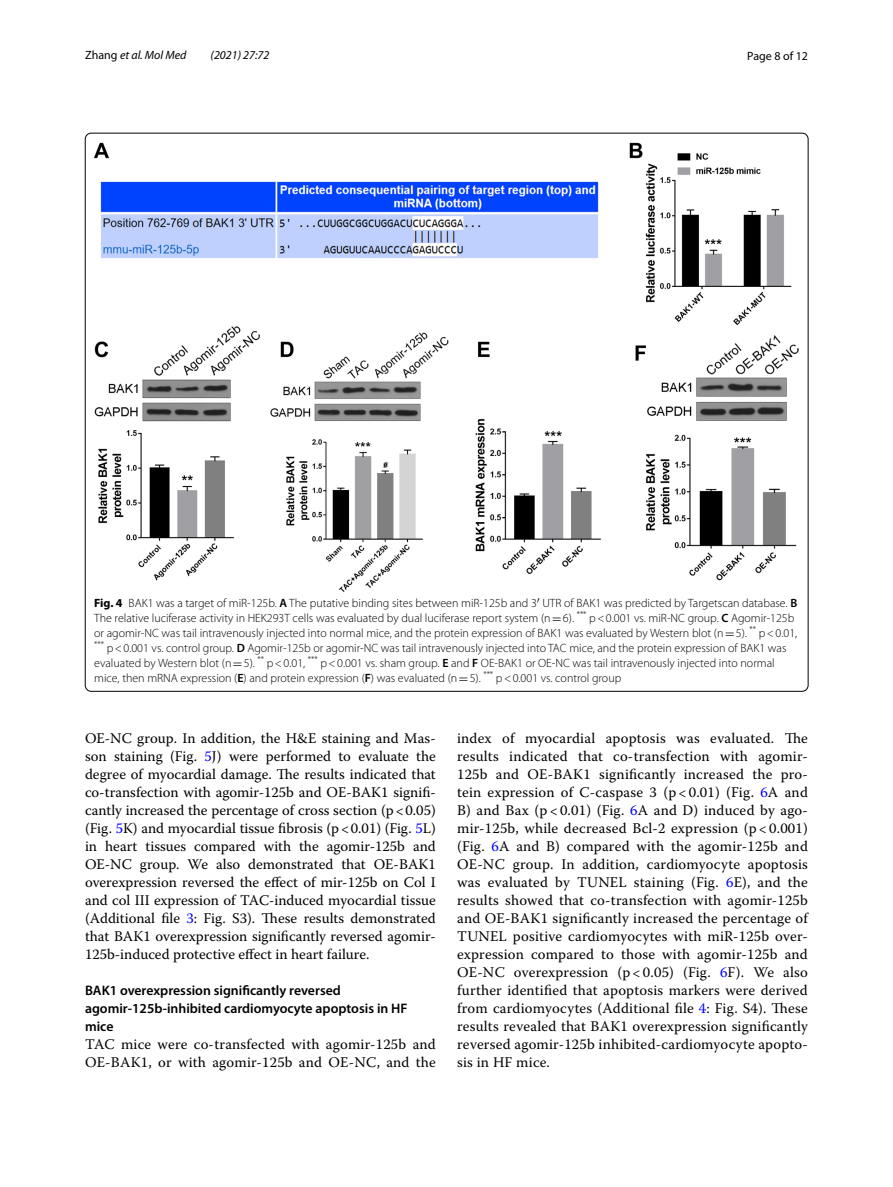
<style>
.page{position:relative;width:893px;height:1187px;background:#fff}
.page>*{position:absolute;margin:0;border:0;box-sizing:border-box;transform-origin:0 0}
.t1{font:14.7px/18px "Warnock Pro";letter-spacing:.015em;color:#000;text-align:justify}
.t2{font:600 13.8px/18px "Myriad Pro";color:#000}
.t3{font:300 12px/15px "Myriad Pro";color:#000}
.t4{font:italic 12px "Myriad Pro";color:#000}
.t5{font:12px "Myriad Pro";color:#000}
.s1{font-style:normal}
.s2{font-weight:700}
.s3{font-weight:600}
.s4{font-family:"MTSY";font-weight:400}
.s5{color:#00f}
</style>
<div class="page">
<img style="left:94px;top:142px;width:705px;height:449px">
<p class="t4" style="left:85px;top:48px;width:103px"><span class="s1">Zhang</span> et al. Mol Med</p>
<p class="t4" style="left:211px;top:48px;width:60px">(2021) 27:72</p>
<p class="t5" style="left:747px;top:48px;width:62px">Page 8 of 12</p>
<p class="t3" style="left:94px;top:595px;width:705px"><span class="s2">Fig. 4</span> BAK1 was a target of miR-125b. <span class="s3">A</span> The putative binding sites between miR-125b and 3 UTR of BAK1 was predicted by Targetscan database. <span class="s3">B </span>The relative luciferase activity in HEK293T cells was evaluated by dual luciferase report system (n<span class="s4">=</span>6). <sup>***</sup> p&lt;0.001 vs. miR-NC group. <span class="s3">C</span> Agomir-125b or agomir-NC was tail intravenously injected into normal mice, and the protein expression of BAK1 was evaluated by Western blot (n<span class="s4">=</span>5). <sup>**</sup> p&lt;0.01, <sup>***</sup> p&lt;0.001 vs. control group. <span class="s3">D</span> Agomir-125b or agomir-NC was tail intravenously injected into TAC mice, and the protein expression of BAK1 was evaluated by Western blot (n<span class="s4">=</span>5). <sup>**</sup> p&lt;0.01, <sup>***</sup> p&lt;0.001 vs. sham group. <span class="s3">E</span> and <span class="s3">F</span> OE-BAK1 or OE-NC was tail intravenously injected into normal mice, then mRNA expression (<span class="s3">E</span>) and protein expression (<span class="s3">F</span>) was evaluated (n<span class="s4">=</span>5). <sup>***</sup> p&lt;0.001 vs. control group</p>
<p class="t1" style="left:85px;top:729px;width:352px">OE-NC group. In addition, the H&amp;E staining and Mas&shy;son staining (Fig. <span class="s5">5</span>J) were performed to evaluate the degree of myocardial damage. The results indicated that co-transfection with agomir-125b and OE-BAK1 signifi&shy;cantly increased the percentage of cross section (p&lt;0.05) (Fig. <span class="s5">5</span>K) and myocardial tissue fibrosis (p&lt;0.01) (Fig. <span class="s5">5</span>L) in heart tissues compared with the agomir-125b and OE-NC group. We also demonstrated that OE-BAK1 overexpression reversed the effect of mir-125b on Col I and col III expression of TAC-induced myocardial tissue (Additional file <span class="s5">3</span>: Fig. S3). These results demonstrated that BAK1 overexpression significantly reversed agomir-125b-induced protective effect in heart failure.</p>
<p class="t2" style="left:85px;top:981px;width:324px">BAK1 overexpression significantly reversed agomir‑125b‑inhibited cardiomyocyte apoptosis in HF mice</p>
<p class="t1" style="left:85px;top:1035px;width:352px">TAC mice were co-transfected with agomir-125b and<br>OE-BAK1, or with agomir-125b and OE-NC, and the</p>
<p class="t1" style="left:457px;top:729px;width:352px">index of myocardial apoptosis was evaluated. The results indicated that co-transfection with agomir-125b and OE-BAK1 significantly increased the pro&shy;tein expression of C-caspase 3 (p &lt; 0.01) (Fig. <span class="s5">6</span>A and B) and Bax (p &lt; 0.01) (Fig. <span class="s5">6</span>A and D) induced by ago&shy;mir-125b, while decreased Bcl-2 expression (p &lt; 0.001) (Fig. <span class="s5">6</span>A and B) compared with the agomir-125b and OE-NC group. In addition, cardiomyocyte apoptosis was evaluated by TUNEL staining (Fig. <span class="s5">6</span>E), and the results showed that co-transfection with agomir-125b and OE-BAK1 significantly increased the percentage of TUNEL positive cardiomyocytes with miR-125b over&shy;expression compared to those with agomir-125b and OE-NC overexpression (p &lt; 0.05) (Fig. <span class="s5">6</span>F). We also further identified that apoptosis markers were derived from cardiomyocytes (Additional file <span class="s5">4</span>: Fig. S4). These results revealed that BAK1 overexpression significantly reversed agomir-125b inhibited-cardiomyocyte apopto&shy;sis in HF mice.</p>
</div>
